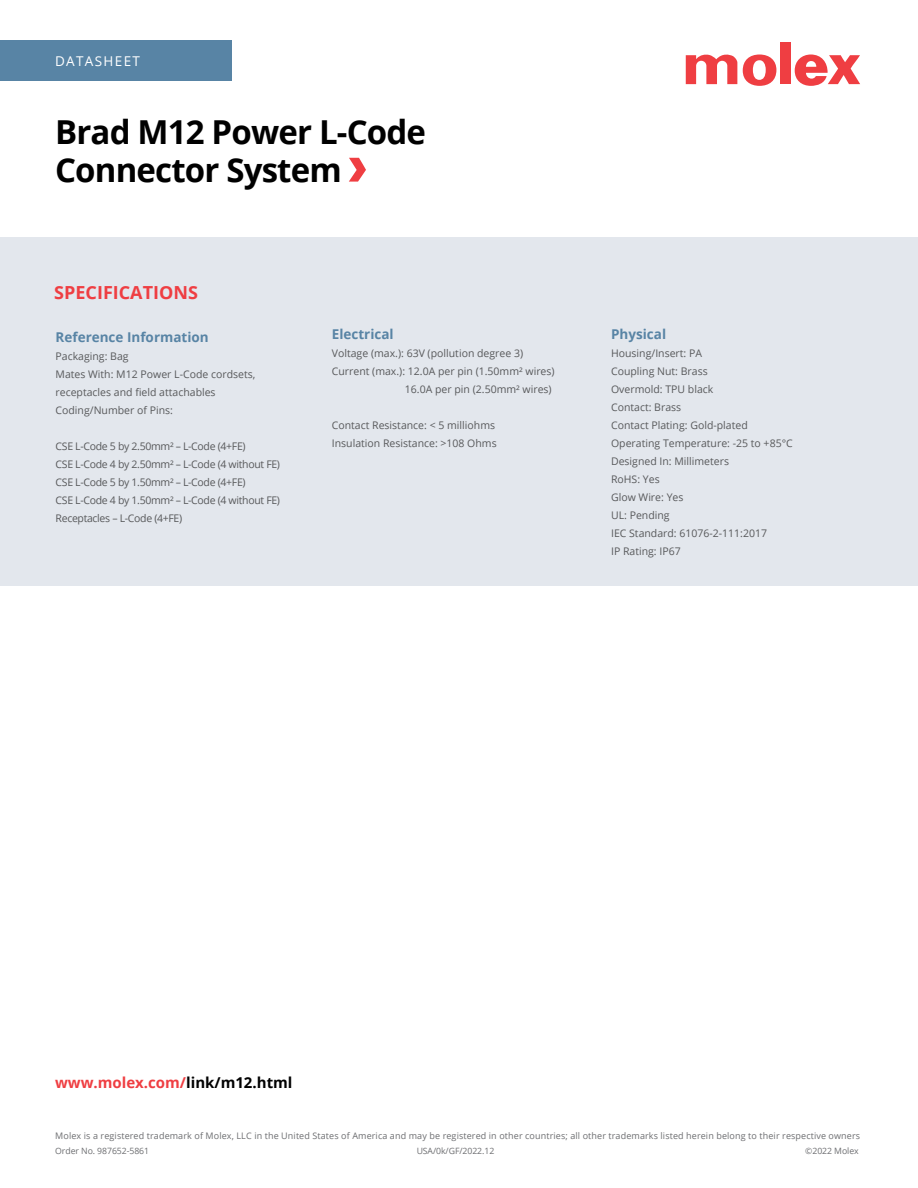
<style>
.page{position:relative;width:918px;height:1188px;background:#fff}
.page>*{position:absolute;margin:0;border:0;box-sizing:border-box;transform-origin:0 0}
.t1{font:700 33px/37.5px "Open Sans";letter-spacing:-.025em;color:#000}
.t2{font:700 18px "Open Sans";color:#ef3e42}
.t3{font:700 15px "Open Sans";color:#ef3e42}
.t4{font:700 13.5px "Open Sans";color:#5884a5}
.t5{font:13.5px "Open Sans";letter-spacing:.1em;color:#fff}
.t6{font:10.5px/18px "Open Sans";color:#58595b}
.t7{font:10.5px/18px "Open Sans";letter-spacing:-.03em;color:#58595b}
.t8{font:9px "Open Sans";letter-spacing:.01em;color:#6d6e71}
.t9{font:8.7px "Open Sans";letter-spacing:-.01em;color:#6d6e71}
.s1{color:#000}
</style>
<div class="page">
<div style="left:0;top:40px;width:231px;height:41px;background:#5884a5"></div>
<div style="left:780px;top:43px;width:10px;height:41px;background:#ef3e42"></div>
<svg style="left:743px;top:55px;width:33px;height:31px"></svg>
<svg style="left:686px;top:54px;width:51px;height:30px"></svg>
<svg style="left:795px;top:55px;width:65px;height:31px"></svg>
<div style="left:0;top:237px;width:918px;height:348px;background:#e3e7ed"></div>
<svg style="left:349px;top:158px;width:17px;height:24px"></svg>
<p class="t5" style="left:55px;top:52px;width:87px">DATASHEET</p>
<h1 class="t1" style="left:55px;top:113px;width:373px">Brad M12 Power L-Code<br>Connector System</h1>
<h2 class="t2" style="left:54px;top:280px;width:145px">SPECIFICATIONS</h2>
<p class="t4" style="left:56px;top:328px;width:155px">Reference Information</p>
<p class="t6" style="left:56px;top:347px;width:201px">Packaging: Bag<br>Mates With: M12 Power L-Code cordsets, receptacles and field attachables<br>Coding/Number of Pins:</p>
<p class="t7" style="left:56px;top:437px;width:226px">CSE L-Code 5 by 2.50mm² – L-Code (4+FE)<br>CSE L-Code 4 by 2.50mm² – L-Code (4 without FE)<br>CSE L-Code 5 by 1.50mm² – L-Code (4+FE)<br>CSE L-Code 4 by 1.50mm² – L-Code (4 without FE)<br>Receptacles – L-Code (4+FE)</p>
<p class="t4" style="left:332px;top:324px;width:63px">Electrical</p>
<p class="t6" style="left:332px;top:343px;width:193px">Voltage (max.): 63V (pollution degree 3)</p>
<p class="t6" style="left:332px;top:361px;width:224px">Current (max.): 12.0A per pin (1.50mm² wires)</p>
<p class="t6" style="left:405px;top:379px;width:148px">16.0A per pin (2.50mm² wires)</p>
<p class="t6" style="left:332px;top:415px;width:166px">Contact Resistance: &lt; 5 milliohms<br>Insulation Resistance: &gt;108 Ohms</p>
<p class="t4" style="left:611px;top:324px;width:57px">Physical</p>
<p class="t6" style="left:611px;top:343px;width:183px">Housing/Insert: PA<br>Coupling Nut: Brass<br>Overmold: TPU black<br>Contact: Brass<br>Contact Plating: Gold-plated<br>Operating Temperature: -25 to +85°C<br>Designed In: Millimeters<br>RoHS: Yes<br>Glow Wire: Yes<br>UL: Pending<br>IEC Standard: 61076-2-111:2017<br>IP Rating: IP67</p>
<h3 class="t3" style="left:55px;top:1072px;width:239px">www.molex.com/<span class="s1">link/m12.html</span></h3>
<p class="t8" style="left:55px;top:1130px;width:806px">Molex is a registered trademark of Molex, LLC in the United States of America and may be registered in other countries; all other trademarks listed herein belong to their respective owners</p>
<p class="t9" style="left:55px;top:1145px;width:95px">Order No. 987652-5861</p>
<p class="t9" style="left:417px;top:1145px;width:79px">USA/0k/GF/2022.12</p>
<p class="t9" style="left:805px;top:1145px;width:55px">©2022 Molex</p>
</div>
